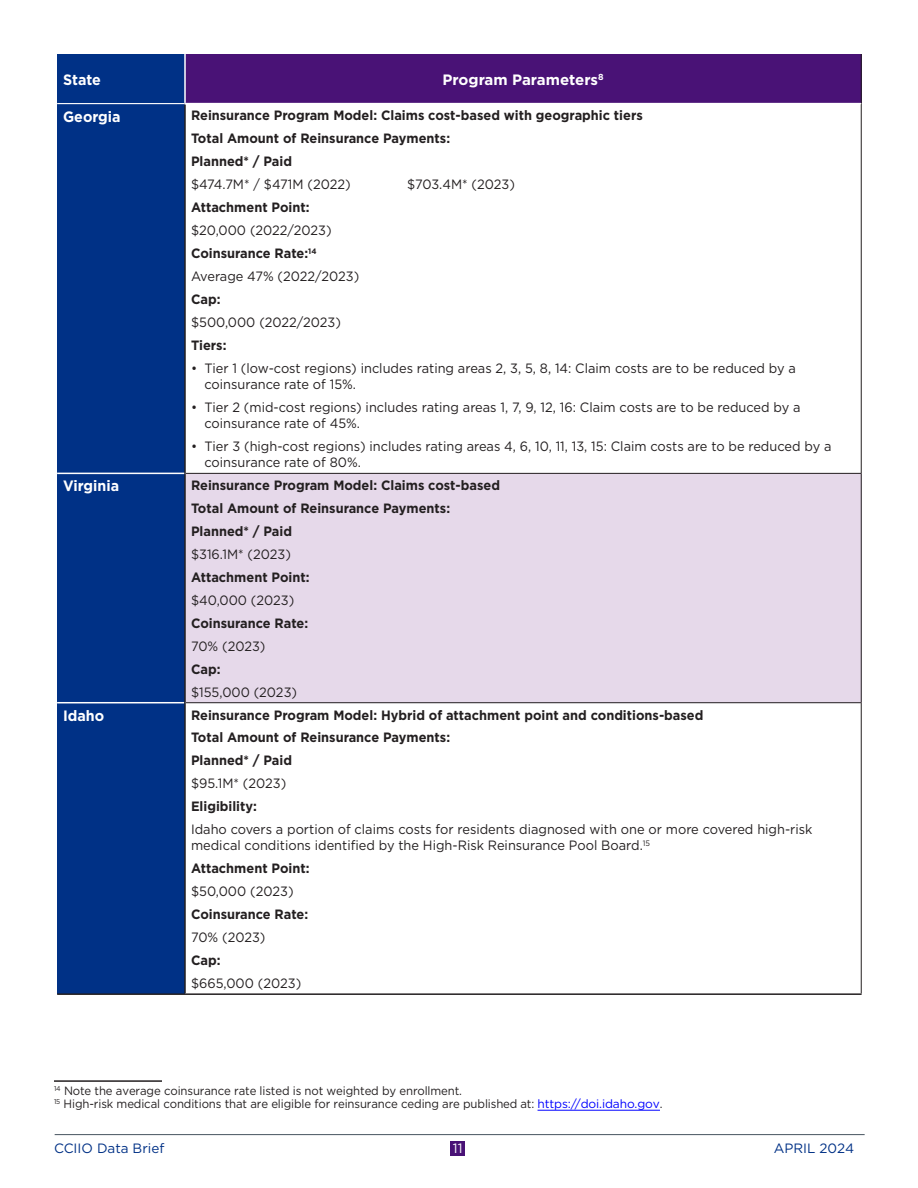
<style>
.page{position:relative;width:918px;height:1188px;background:#fff}
.page>*{position:absolute;margin:0;border:0;box-sizing:border-box;transform-origin:0 0}
.t1{font:700 15px "Gotham";color:#fff;scale:.95 1}
.t2{font:700 15px "Gotham";color:#fff}
.t3{font:13.5px/16.2px "Gotham";color:#231f20;scale:.95 1}
.t4{font:700 13.5px "Gotham";color:#231f20;scale:.95 1}
.t5{font:13.5px "Gotham";color:#003186}
.t6{font:13.5px "Gotham";color:#fff}
.t7{font:12px "Gotham";letter-spacing:-.01em;color:#231f20;scale:.95 1}
.s1{color:#00f}
</style>
<div class="page">
<div style="left:450px;top:1142px;width:15px;height:14px;background:#491276"></div>
<hr style="left:55px;top:1134px;width:810px;height:1px;background:#5a6670">
<div style="left:57px;top:54px;width:128px;height:50px;background:#003186"></div>
<div style="left:57px;top:104px;width:128px;height:369px;background:#003186"></div>
<div style="left:57px;top:473px;width:128px;height:230px;background:#003186"></div>
<div style="left:57px;top:703px;width:128px;height:291px;background:#003186"></div>
<div style="left:185px;top:54px;width:676px;height:50px;background:#491276"></div>
<div style="left:185px;top:473px;width:676px;height:230px;background:#e6d9ea"></div>
<hr style="left:57px;top:702px;width:127px;height:1px;background:#fff">
<hr style="left:185px;top:993px;width:677px;height:2px;background:#231f20">
<hr style="left:861px;top:104px;width:1px;height:369px;background:#231f20">
<hr style="left:861px;top:54px;width:1px;height:50px;background:#231f20">
<hr style="left:861px;top:474px;width:1px;height:228px;background:#231f20">
<hr style="left:861px;top:703px;width:1px;height:290px;background:#231f20">
<hr style="left:57px;top:103px;width:127px;height:1px;background:#fff">
<hr style="left:184px;top:104px;width:2px;height:369px;background:#231f20">
<hr style="left:184px;top:54px;width:2px;height:49px;background:#fff">
<hr style="left:184px;top:473px;width:2px;height:230px;background:#231f20">
<hr style="left:184px;top:703px;width:2px;height:290px;background:#231f20">
<hr style="left:57px;top:993px;width:128px;height:2px;background:#231f20">
<hr style="left:57px;top:473px;width:127px;height:1px;background:#fff">
<hr style="left:186px;top:473px;width:676px;height:1px;background:#231f20">
<hr style="left:186px;top:702px;width:676px;height:1px;background:#231f20">
<hr style="left:184px;top:103px;width:677px;height:1px;background:#fff">
<hr style="left:54px;top:1080px;width:108px;height:2px;background:#231f20">
<hr style="left:538px;top:1110px;width:122px;height:1px;background:#00f">
<p class="t1" style="left:63px;top:70px;width:41px">State</p>
<p class="t2" style="left:443px;top:70px;width:163px">Program Parameters<sup>8</sup></p>
<p class="t1" style="left:63px;top:106px;width:62px">Georgia</p>
<p class="t4" style="left:191px;top:107px;width:477px">Reinsurance Program Model: Claims cost-based with geographic tiers</p>
<p class="t4" style="left:191px;top:130px;width:274px">Total Amount of Reinsurance Payments:</p>
<p class="t4" style="left:191px;top:153px;width:108px">Planned* / Paid</p>
<p class="t3" style="left:191px;top:176px;width:170px">$474.7M* / $471M (2022)</p>
<p class="t3" style="left:407px;top:176px;width:115px">$703.4M* (2023)</p>
<p class="t4" style="left:191px;top:198px;width:126px">Attachment Point:</p>
<p class="t3" style="left:191px;top:222px;width:150px">$20,000 (2022/2023)</p>
<p class="t4" style="left:191px;top:244px;width:134px">Coinsurance Rate:<sup>14</sup></p>
<p class="t3" style="left:191px;top:268px;width:179px">Average 47% (2022/2023)</p>
<p class="t4" style="left:191px;top:290px;width:33px">Cap:</p>
<p class="t3" style="left:191px;top:314px;width:159px">$500,000 (2022/2023)</p>
<p class="t4" style="left:191px;top:336px;width:39px">Tiers:</p>
<p class="t3" style="left:205px;top:360px;width:624px;text-indent:-14px">• Tier 1 (low-cost regions) includes rating areas 2, 3, 5, 8, 14: Claim costs are to be reduced by a coinsurance rate of 15%.</p>
<p class="t3" style="left:205px;top:399px;width:629px;text-indent:-14px">• Tier 2 (mid-cost regions) includes rating areas 1, 7, 9, 12, 16: Claim costs are to be reduced by a coinsurance rate of 45%.</p>
<p class="t3" style="left:205px;top:438px;width:662px;text-indent:-14px">• Tier 3 (high-cost regions) includes rating areas 4, 6, 10, 11, 13, 15: Claim costs are to be reduced by a coinsurance rate of 80%.</p>
<p class="t1" style="left:63px;top:476px;width:61px">Virginia</p>
<p class="t4" style="left:191px;top:476px;width:327px">Reinsurance Program Model: Claims cost-based</p>
<p class="t4" style="left:191px;top:499px;width:274px">Total Amount of Reinsurance Payments:</p>
<p class="t4" style="left:191px;top:522px;width:108px">Planned* / Paid</p>
<p class="t3" style="left:191px;top:546px;width:107px">$316.1M* (2023)</p>
<p class="t4" style="left:191px;top:568px;width:126px">Attachment Point:</p>
<p class="t3" style="left:191px;top:592px;width:110px">$40,000 (2023)</p>
<p class="t4" style="left:191px;top:614px;width:125px">Coinsurance Rate:</p>
<p class="t3" style="left:191px;top:638px;width:80px">70% (2023)</p>
<p class="t4" style="left:191px;top:660px;width:33px">Cap:</p>
<p class="t3" style="left:191px;top:684px;width:113px">$155,000 (2023)</p>
<p class="t1" style="left:63px;top:705px;width:45px">Idaho</p>
<p class="t4" style="left:191px;top:706px;width:541px">Reinsurance Program Model: Hybrid of attachment point and conditions-based</p>
<p class="t4" style="left:191px;top:729px;width:274px">Total Amount of Reinsurance Payments:</p>
<p class="t4" style="left:191px;top:752px;width:108px">Planned* / Paid</p>
<p class="t3" style="left:191px;top:775px;width:102px">$95.1M* (2023)</p>
<p class="t4" style="left:191px;top:798px;width:71px">Eligibility:</p>
<p class="t3" style="left:191px;top:821px;width:656px">Idaho covers a portion of claims costs for residents diagnosed with one or more covered high-risk medical conditions identified by the High-Risk Reinsurance Pool Board.<sup>15</sup></p>
<p class="t4" style="left:191px;top:860px;width:126px">Attachment Point:</p>
<p class="t3" style="left:191px;top:883px;width:109px">$50,000 (2023)</p>
<p class="t4" style="left:191px;top:906px;width:125px">Coinsurance Rate:</p>
<p class="t3" style="left:191px;top:929px;width:80px">70% (2023)</p>
<p class="t4" style="left:191px;top:951px;width:33px">Cap:</p>
<p class="t3" style="left:191px;top:975px;width:118px">$665,000 (2023)</p>
<p class="t7" style="left:54px;top:1083px;width:431px"><sup>14</sup> Note the average coinsurance rate listed is not weighted by enrollment.</p>
<p class="t7" style="left:54px;top:1096px;width:642px"><sup>15</sup> High-risk medical conditions that are eligible for reinsurance ceding are published at: <span class="s1">https://doi.idaho.gov</span>.</p>
<p class="t5" style="left:54px;top:1140px;width:112px">CCIIO Data Brief</p>
<p class="t6" style="left:453px;top:1140px;width:11px">11</p>
<p class="t5" style="left:774px;top:1140px;width:82px">APRIL 2024</p>
</div>
